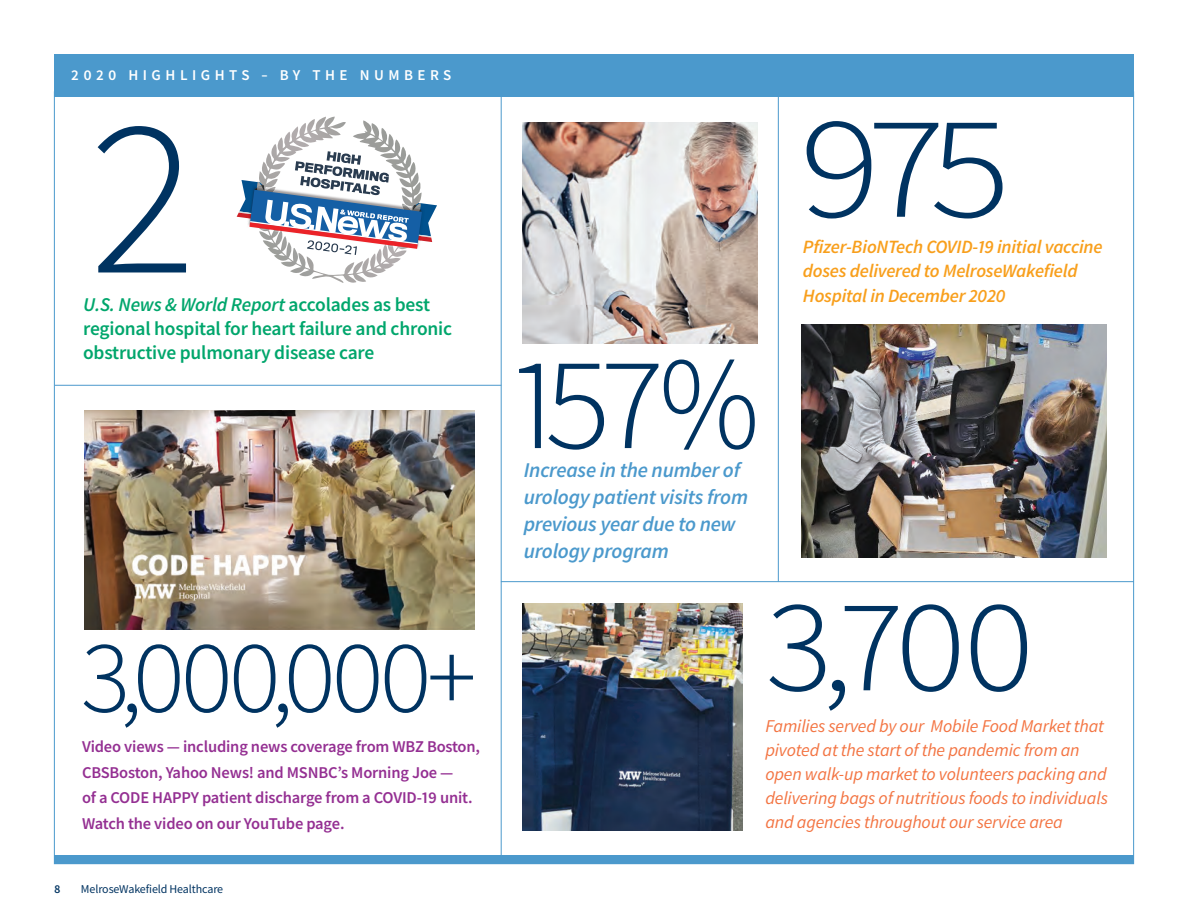
<style>
.page{position:relative;width:1188px;height:918px;background:#fff}
.page>*{position:absolute;margin:0;border:0;box-sizing:border-box;transform-origin:0 0}
.t1{font:300 225px "Source Sans Pro";color:#003361}
.t2{font:300 147px "Source Sans Pro";color:#003361;scale:1.15 1}
.t3{font:300 132px "Source Sans Pro";letter-spacing:-.075em;color:#003361;scale:1.06 1}
.t4{font:300 132px "Source Sans Pro";letter-spacing:-.075em;color:#003361;scale:1.04 1}
.t5{font:300 103.5px "Source Sans Pro";letter-spacing:-.05em;color:#003361}
.t6{font:italic 600 21px/27px "Source Sans Pro";letter-spacing:-.01em;color:#4b99cc}
.t7{font:600 19.5px/24px "Source Sans Pro";letter-spacing:-.01em;color:#00a66c}
.t8{font:italic 600 18.75px/24.8px "Source Sans Pro";letter-spacing:-.01em;color:#f89f1c}
.t9{font:italic 18px/24px "Source Sans Pro";letter-spacing:-.01em;color:#f37442}
.t10{font:600 16.5px/25.5px "Source Sans Pro";letter-spacing:-.01em;color:#942f92}
.t11{font:600 15px "Source Sans Pro";letter-spacing:.3em;color:#fff}
.t12{font:12px "Source Sans Pro";letter-spacing:-.01em;color:#003361}
.t13{font:600 12px "Source Sans Pro";color:#003361}
.s1{font-style:italic}
</style>
<div class="page">
<div style="left:54px;top:54px;width:1080px;height:42px;background:#4b99cc"></div>
<hr style="left:501px;top:95px;width:1px;height:768px;background:#4b99cc">
<hr style="left:55px;top:385px;width:446px;height:1px;background:#4b99cc">
<div style="left:54px;top:855px;width:1080px;height:9px;background:#4b99cc"></div>
<hr style="left:501px;top:581px;width:633px;height:1px;background:#4b99cc">
<hr style="left:778px;top:88px;width:1px;height:494px;background:#4b99cc">
<svg style="left:237px;top:117px;width:200px;height:138px"></svg>
<img style="left:84px;top:410px;width:390px;height:220px">
<img style="left:801px;top:324px;width:306px;height:234px">
<img style="left:522px;top:603px;width:221px;height:227px">
<img style="left:523px;top:122px;width:234px;height:222px">
<p class="t11" style="left:71px;top:65px;width:382px">2020 HIGHLIGHTS – BY THE NUMBERS</p>
<p class="t1" style="left:89px;top:60px;width:111px">2</p>
<p class="t7" style="left:83px;top:292px;width:371px"><span class="s1">U.S. News &amp; World Report</span> accolades as best regional hospital for heart failure and chronic obstructive pulmonary disease care</p>
<p class="t5" style="left:81px;top:614px;width:397px">3,000,000+</p>
<p class="t10" style="left:82px;top:734px;width:400px">Video views — including news coverage from WBZ Boston,<br>CBSBoston, Yahoo News! and MSNBC’s Morning Joe —</p>
<p class="t10" style="left:82px;top:785px;width:392px">of a CODE HAPPY patient discharge from a COVID-19 unit.</p>
<p class="t10" style="left:82px;top:810px;width:264px">Watch the video on our YouTube page.</p>
<p class="t13" style="left:54px;top:881px;width:8px">8</p>
<p class="t12" style="left:81px;top:882px;width:144px">MelroseWakefield Healthcare</p>
<p class="t2" style="left:798px;top:78px;width:187px">975</p>
<p class="t8" style="left:803px;top:234px;width:301px">Pfizer-BioNTech COVID-19 initial vaccine doses delivered to MelroseWakefield<br>Hospital in December 2020</p>
<p class="t4" style="left:511px;top:323px;width:240px">157%</p>
<p class="t6" style="left:524px;top:457px;width:218px">Increase in the number of</p>
<p class="t6" style="left:524px;top:484px;width:226px">urology patient visits from previous year due to new urology program</p>
<p class="t3" style="left:765px;top:566px;width:256px">3,700</p>
<p class="t9" style="left:765px;top:714px;width:344px">Families served by our Mobile Food Market that pivoted at the start of the pandemic from an open walk-up market to volunteers packing and delivering bags of nutritious foods to individuals and agencies throughout our service area</p>
</div>
